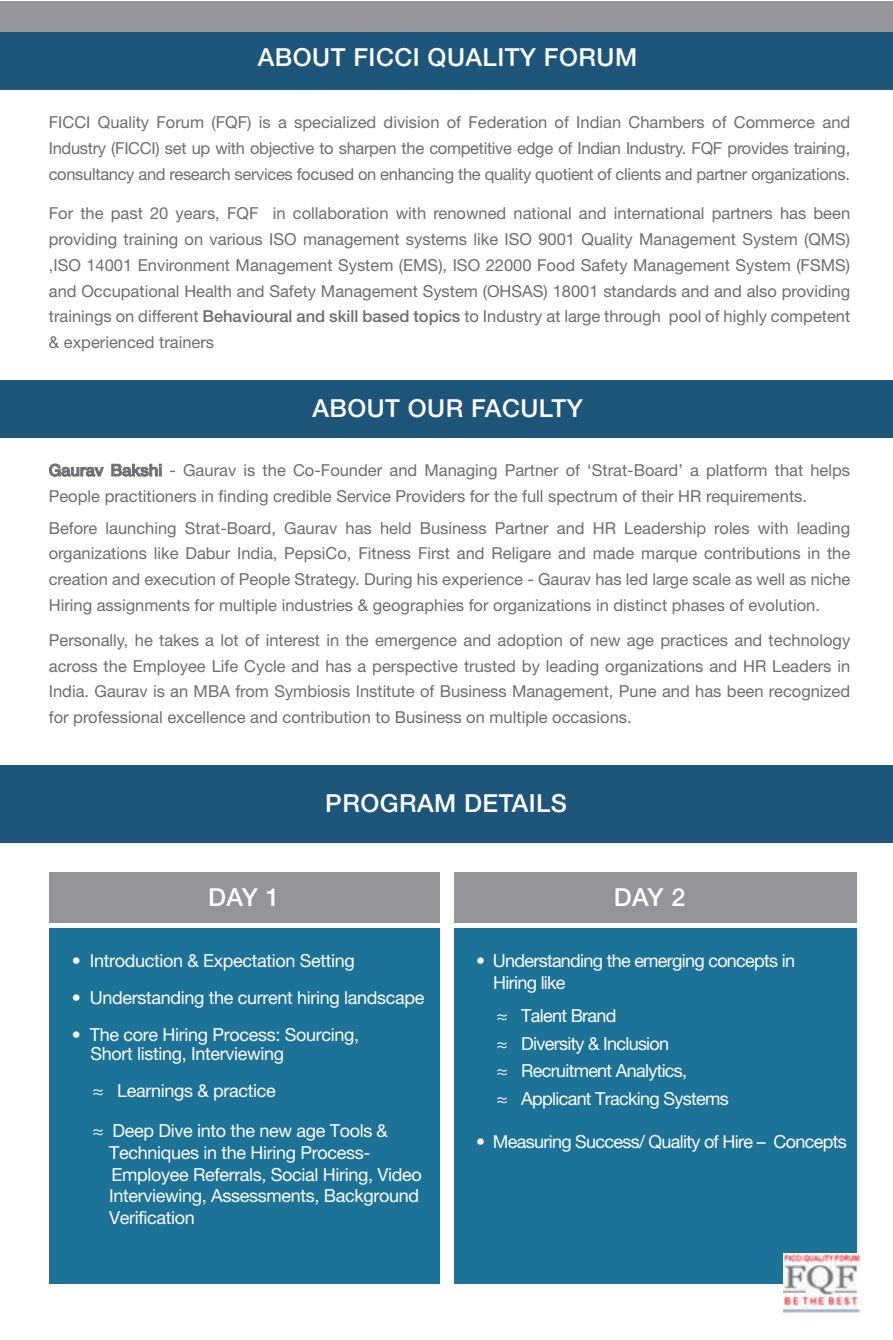
<style>
.page{position:relative;width:893px;height:1340px;background:#fff}
.page>*{position:absolute;margin:0;border:0;box-sizing:border-box;transform-origin:0 0}
.t1{font:500 24.9px "Helvetica Neue";letter-spacing:.02em;color:#fff}
.t2{font:18px/21.6px "Helvetica Neue";letter-spacing:-.02em;color:#fff}
.t3{font:18px/27.6px "Helvetica Neue";letter-spacing:-.04em;color:#fff}
.t4{font:16.5px/25.8px "Helvetica Neue";color:#6c6d70;text-align:justify}
.s1{font-weight:500}
.s2{font-family:"Myriad Pro"}
</style>
<div class="page">
<div style="left:0;top:1px;width:893px;height:32px;background:#939598"></div>
<div style="left:0;top:32px;width:893px;height:57px;background:#1e557b"></div>
<div style="left:0;top:380px;width:893px;height:57px;background:#1e557b"></div>
<svg style="left:49px;top:464px;width:55px;height:13px"></svg>
<svg style="left:112px;top:464px;width:49px;height:13px"></svg>
<div style="left:49px;top:873px;width:390px;height:50px;background:#939598"></div>
<div style="left:455px;top:873px;width:402px;height:50px;background:#939598"></div>
<div style="left:49px;top:929px;width:390px;height:355px;background:#1d7298"></div>
<div style="left:0;top:765px;width:893px;height:78px;background:#1e557b"></div>
<div style="left:455px;top:929px;width:402px;height:355px;background:#1d7298"></div>
<img style="left:784px;top:1254px;width:76px;height:60px">
<h1 class="t1" style="left:258px;top:42px;width:381px">ABOUT FICCI QUALITY FORUM</h1>
<p class="t4" style="left:49px;top:109px;width:803px">FICCI Quality Forum (FQF) is a specialized division of Federation of Indian Chambers of Commerce and Industry (FICCI) set up with objective to sharpen the competitive edge of Indian Industry. FQF provides training, consultancy and research services focused on enhancing the quality quotient of clients and partner organizations.</p>
<p class="t4" style="left:49px;top:200px;width:803px">For the past 20 years, FQF in collaboration with renowned national and international partners has been providing training on various ISO management systems like ISO 9001 Quality Management System (QMS) ,ISO 14001 Environment Management System (EMS), ISO 22000 Food Safety Management System (FSMS) and Occupational Health and Safety Management System (OHSAS) 18001 standards and and also providing trainings on different <span class="s1">Behavioural and skill based topics</span> to Industry at large through pool of highly competent &amp; experienced trainers</p>
<h1 class="t1" style="left:312px;top:393px;width:272px">ABOUT OUR FACULTY</h1>
<p class="t4" style="left:49px;top:457px;width:803px"><span class="s1">Gaurav Bakshi</span> - Gaurav is the Co-Founder and Managing Partner of ‘Strat-Board’ a platform that helps<br>People practitioners in finding credible Service Providers for the full spectrum of their HR requirements.</p>
<p class="t4" style="left:49px;top:515px;width:803px">Before launching Strat-Board, Gaurav has held Business Partner and HR Leadership roles with leading organizations like Dabur India, PepsiCo, Fitness First and Religare and made marque contributions in the creation and execution of People Strategy. During his experience - Gaurav has led large scale as well as niche Hiring assignments for multiple industries &amp; geographies for organizations in distinct phases of evolution.</p>
<p class="t4" style="left:49px;top:627px;width:803px">Personally, he takes a lot of interest in the emergence and adoption of new age practices and technology across the Employee Life Cycle and has a perspective trusted by leading organizations and HR Leaders in India. Gaurav is an MBA from Symbiosis Institute of Business Management, Pune and has been recognized for professional excellence and contribution to Business on multiple occasions.</p>
<h1 class="t1" style="left:325px;top:788px;width:243px">PROGRAM DETAILS</h1>
<h1 class="t1" style="left:208px;top:882px;width:73px">DAY 1</h1>
<h1 class="t1" style="left:614px;top:882px;width:73px">DAY 2</h1>
<p class="t2" style="left:72px;top:950px;width:284px">• Introduction &amp; Expectation Setting</p>
<p class="t2" style="left:72px;top:987px;width:354px">• Understanding the current hiring landscape</p>
<p class="t2" style="left:91px;top:1025px;width:270px;line-height:18.6px;text-indent:-19px">• The core Hiring Process: Sourcing,<br>Short listing, Interviewing</p>
<p class="t2" style="left:93px;top:1080px;width:184px"><span class="s2">≈</span> Learnings &amp; practice</p>
<p class="t2" style="left:109px;top:1120px;width:314px;text-indent:-16px"><span class="s2">≈</span> Deep Dive into the new age Tools &amp; Techniques in the Hiring Process-Employee Referrals, Social Hiring, Video Interviewing, Assessments, Background Verification</p>
<p class="t3" style="left:493px;top:949px;width:303px;line-height:21.6px;text-indent:-17px">• Understanding the emerging concepts in<br>Hiring like</p>
<p class="t3" style="left:497px;top:1002px;width:233px"><span class="s2">≈</span> Talent Brand<br><span class="s2">≈</span> Diversity &amp; Inclusion<br><span class="s2">≈</span> Recruitment Analytics,<br><span class="s2">≈</span> Applicant Tracking Systems</p>
<p class="t3" style="left:476px;top:1128px;width:372px">• Measuring Success/ Quality of Hire – Concepts</p>
</div>
